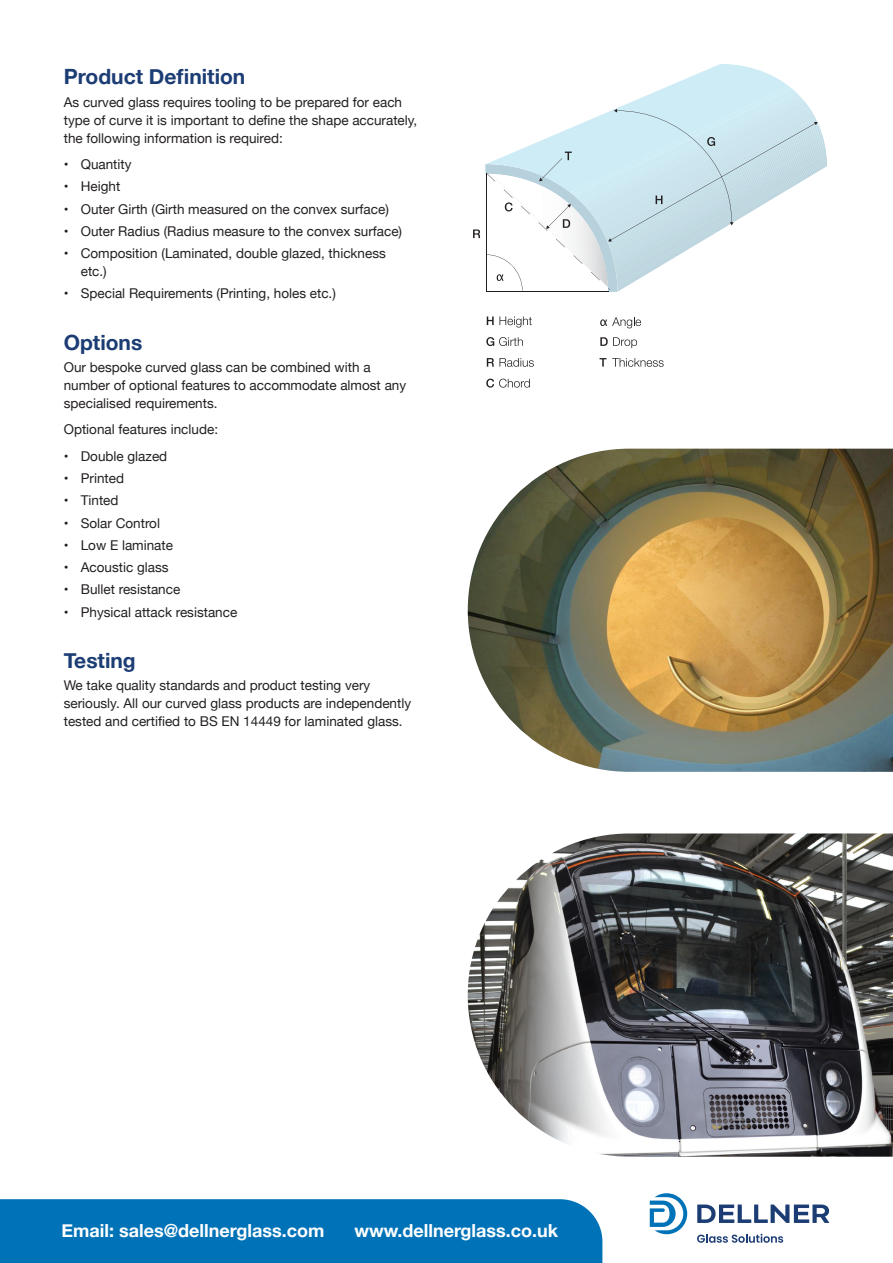
<style>
.page{position:relative;width:893px;height:1263px;background:#fff}
.page>*{position:absolute;margin:0;border:0;box-sizing:border-box;transform-origin:0 0}
.t1{font:700 21px "Helvetica Neue";color:#1b3d74}
.t2{font:700 18px "Helvetica Neue";color:#fff}
.t3{font:13.5px/18px "Helvetica Neue";color:#231f20}
</style>
<div class="page">
<div style="left:0;top:1199px;width:602px;height:64px;background:#0072b7"></div>
<svg style="left:487px;top:316px;width:45px;height:11px"></svg>
<svg style="left:486px;top:337px;width:37px;height:9px"></svg>
<svg style="left:487px;top:358px;width:47px;height:9px"></svg>
<svg style="left:486px;top:379px;width:44px;height:9px"></svg>
<svg style="left:600px;top:317px;width:41px;height:11px"></svg>
<svg style="left:600px;top:337px;width:37px;height:11px"></svg>
<svg style="left:600px;top:358px;width:6px;height:9px"></svg>
<svg style="left:612px;top:358px;width:52px;height:9px"></svg>
<svg style="left:473px;top:64px;width:354px;height:228px"></svg>
<img style="left:468px;top:449px;width:425px;height:323px">
<img style="left:468px;top:833px;width:425px;height:324px">
<svg style="left:697px;top:1204px;width:132px;height:19px"></svg>
<svg style="left:697px;top:1234px;width:86px;height:9px"></svg>
<svg style="left:650px;top:1193px;width:37px;height:41px"></svg>
<p class="t1" style="left:64px;top:64px;width:183px">Product Definition</p>
<p class="t3" style="left:64px;top:93px;width:355px">As curved glass requires tooling to be prepared for each type of curve it is important to define the shape accurately, the following information is required:</p>
<p class="t3" style="left:64px;top:156px;width:69px">• Quantity</p>
<p class="t3" style="left:64px;top:178px;width:58px">• Height</p>
<p class="t3" style="left:64px;top:200px;width:327px">• Outer Girth (Girth measured on the convex surface)</p>
<p class="t3" style="left:64px;top:223px;width:340px">• Outer Radius (Radius measure to the convex surface)</p>
<p class="t3" style="left:81px;top:245px;width:307px;text-indent:-17px">• Composition (Laminated, double glazed, thickness etc.)</p>
<p class="t3" style="left:64px;top:285px;width:274px">• Special Requirements (Printing, holes etc.)</p>
<p class="t1" style="left:64px;top:329px;width:80px">Options</p>
<p class="t3" style="left:64px;top:359px;width:344px">Our bespoke curved glass can be combined with a number of optional features to accommodate almost any specialised requirements.</p>
<p class="t3" style="left:64px;top:421px;width:156px">Optional features include:</p>
<p class="t3" style="left:64px;top:448px;width:105px">• Double glazed</p>
<p class="t3" style="left:64px;top:470px;width:62px">• Printed</p>
<p class="t3" style="left:64px;top:492px;width:56px">• Tinted</p>
<p class="t3" style="left:64px;top:514px;width:98px">• Solar Control</p>
<p class="t3" style="left:64px;top:537px;width:111px">• Low E laminate</p>
<p class="t3" style="left:64px;top:559px;width:106px">• Acoustic glass</p>
<p class="t3" style="left:64px;top:581px;width:118px">• Bullet resistance</p>
<p class="t3" style="left:64px;top:603px;width:175px">• Physical attack resistance</p>
<p class="t1" style="left:64px;top:647px;width:73px">Testing</p>
<p class="t3" style="left:64px;top:677px;width:349px">We take quality standards and product testing very seriously. All our curved glass products are independently tested and certified to BS EN 14449 for laminated glass.</p>
<p class="t2" style="left:62px;top:1219px;width:264px">Email: sales@dellnerglass.com</p>
<p class="t2" style="left:354px;top:1219px;width:205px">www.dellnerglass.co.uk</p>
</div>
